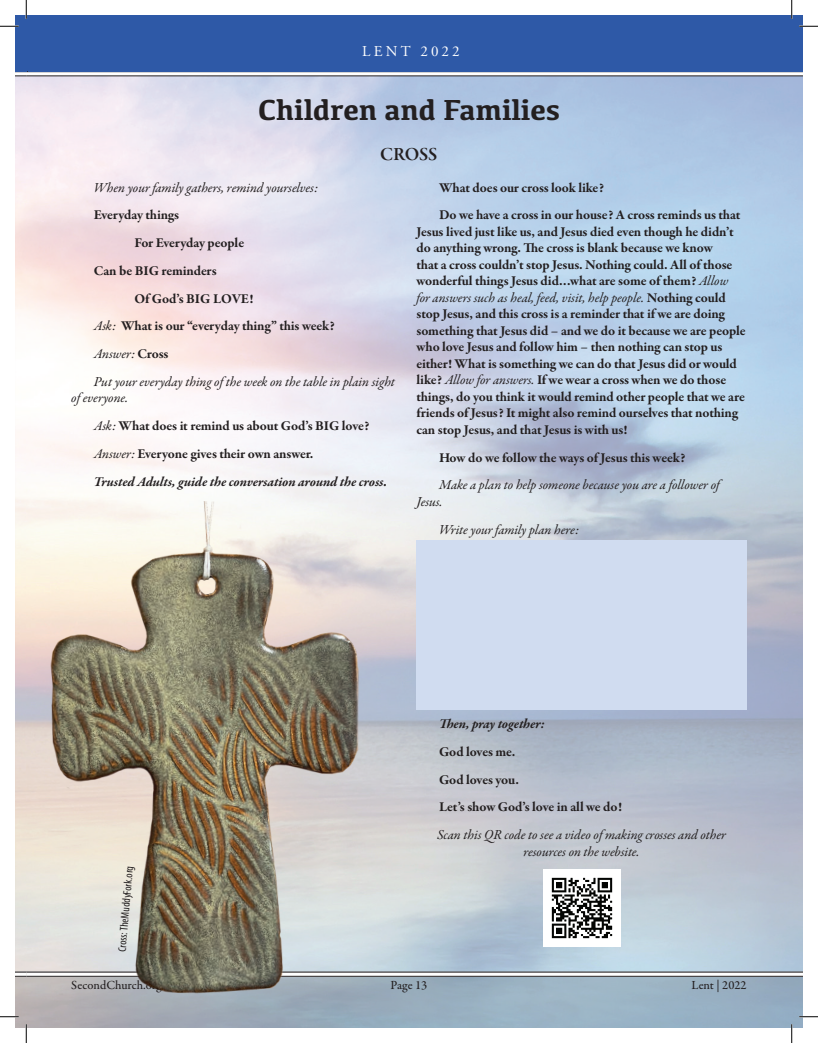
<style>
.page{position:relative;width:818px;height:1043px;background:#fff}
.page>*{position:absolute;margin:0;border:0;box-sizing:border-box;transform-origin:0 0}
.t1{font:700 30px "Kefa";letter-spacing:-.005em;color:#231f20}
.t2{font:18.75px "Garamond Premr Pro Smbd Subh";letter-spacing:-.01em;color:#231f20}
.t3{font:15px "Adobe Garamond Pro";letter-spacing:.205em;color:#fff}
.t4{font:700 13.75px/16.5px "Garamond Premr Pro";letter-spacing:-.01em;color:#231f20}
.t5{font:italic 13.75px/16.5px "Garamond Premr Pro";letter-spacing:-.01em;color:#231f20}
.t6{font:italic 700 13.75px "Garamond Premr Pro";letter-spacing:-.01em;color:#231f20}
.t7{font:500 12.5px "Garamond Premr Pro";color:#231f20}
.t8{font:condensed 11.25px "Myriad Pro";color:#231f20}
.s1{font-weight:400;font-style:italic}
.s2{font-weight:700;font-style:normal}
.s3{font-style:italic}
.s4{font-weight:500}
</style>
<div class="page">
<div style="left:26px;top:971px;width:776px;height:57px;background:linear-gradient(to right,#a6a8b0,#93b2c8)"></div>
<svg style="left:15px;top:976px;width:11px;height:52px"></svg>
<svg style="left:15px;top:971px;width:11px;height:5px"></svg>
<svg style="left:370px;top:972px;width:432px;height:3px"></svg>
<hr style="left:26px;top:971px;width:776px;height:1px;background:#231f20">
<hr style="left:26px;top:975px;width:776px;height:1px;background:#231f20">
<svg style="left:15px;top:71px;width:11px;height:5px"></svg>
<hr style="left:26px;top:71px;width:776px;height:1px;background:#231f20">
<hr style="left:26px;top:75px;width:776px;height:1px;background:#231f20">
<hr style="left:15px;top:101px;width:1px;height:869px;background:#231f20;opacity:.18">
<div style="left:15px;top:15px;width:11px;height:56px;background:#2e59a7"></div>
<div style="left:28px;top:15px;width:774px;height:56px;background:#2e59a7"></div>
<div style="left:416px;top:540px;width:330px;height:169px;background:#d0dcf0"></div>
<img style="left:551px;top:877px;width:62px;height:62px">
<img style="left:26px;top:495px;width:344px;height:515px">
<svg style="left:0;top:25px;width:19px;height:2px"></svg>
<svg style="left:799px;top:25px;width:19px;height:2px"></svg>
<svg style="left:0;top:1015px;width:19px;height:2px"></svg>
<svg style="left:799px;top:1015px;width:19px;height:2px"></svg>
<svg style="left:25px;top:0;width:2px;height:19px"></svg>
<svg style="left:25px;top:1024px;width:2px;height:18px"></svg>
<svg style="left:791px;top:0;width:1px;height:19px"></svg>
<svg style="left:790px;top:1024px;width:2px;height:18px"></svg>
<p class="t3" style="left:362px;top:42px;width:99px">LENT 2022</p>
<h1 class="t1" style="left:258px;top:90px;width:304px">Children and Families</h1>
<h2 class="t2" style="left:380px;top:143px;width:59px">CROSS</h2>
<p class="t5" style="left:94px;top:180px;width:226px">When your family gathers, remind yourselves:</p>
<p class="t4" style="left:94px;top:207px;width:87px">Everyday things</p>
<p class="t4" style="left:134px;top:235px;width:111px">For Everyday people</p>
<p class="t4" style="left:94px;top:262px;width:124px">Can be BIG reminders</p>
<p class="t4" style="left:134px;top:290px;width:120px">Of God’s BIG LOVE!</p>
<p class="t4" style="left:94px;top:318px;width:242px"><span class="s1">Ask:</span> What is our “everyday thing” this week?</p>
<p class="t5" style="left:94px;top:346px;width:76px">Answer: <span class="s2">Cross</span></p>
<p class="t5" style="left:94px;top:374px;width:303px">Put your everyday thing of the week on the table in plain sight</p>
<p class="t4" style="left:94px;top:384px;width:295px;line-height:27.8px;text-indent:-22px"><span class="s1">of everyone.<br>Ask:</span> What does it remind us about God’s BIG love?<br><span class="s1">Answer:</span> Everyone gives their own answer.<br><span class="s3">Trusted Adults, guide the conversation around the cross.</span></p>
<p class="t4" style="left:439px;top:174px;width:303px;line-height:27.8px">What does our cross look like?<br>Do we have a cross in our house? A cross reminds us that</p>
<p class="t4" style="left:416px;top:223px;width:331px">Jesus lived just like us, and Jesus died even though he didn’t do anything wrong. The cross is blank because we know<br>that a cross couldn’t stop Jesus. Nothing could. All of those wonderful things Jesus did…what are some of them? <span class="s1">Allow<br>for answers such as heal, feed, visit, help people.</span> Nothing could stop Jesus, and this cross is a reminder that if we are doing something that Jesus did <span class="s4">–</span> and we do it because we are people who love Jesus and follow him <span class="s4">–</span> then nothing can stop us either! What is something we can do that Jesus did or would like? <span class="s1">Allow for answers.</span> If we wear a cross when we do those things, do you think it would remind other people that we are friends of Jesus? It might also remind ourselves that nothing can stop Jesus, and that Jesus is with us!</p>
<p class="t4" style="left:439px;top:449px;width:248px">How do we follow the ways of Jesus this week?</p>
<p class="t5" style="left:416px;top:477px;width:304px;text-indent:22px">Make a plan to help someone because you are a follower of<br>Jesus.</p>
<p class="t5" style="left:439px;top:522px;width:141px">Write your family plan here:</p>
<p class="t8" style="left:115px;top:951px;width:88px;rotate:-85deg">Cross: TheMuddyFork.org</p>
<p class="t6" style="left:439px;top:715px;width:107px">Then, pray together:</p>
<p class="t4" style="left:439px;top:738px;width:184px;line-height:27.8px">God loves me.<br>God loves you.<br>Let’s show God’s love in all we do!</p>
<p class="t5" style="left:437px;top:827px;width:290px;text-align:center">Scan this QR code to see a video of making crosses and other resources on the website.</p>
<p class="t7" style="left:71px;top:977px;width:119px">SecondChurch.org/Lent</p>
<p class="t7" style="left:390px;top:977px;width:38px">Page 13</p>
<p class="t7" style="left:691px;top:977px;width:57px">Lent | 2022</p>
</div>
